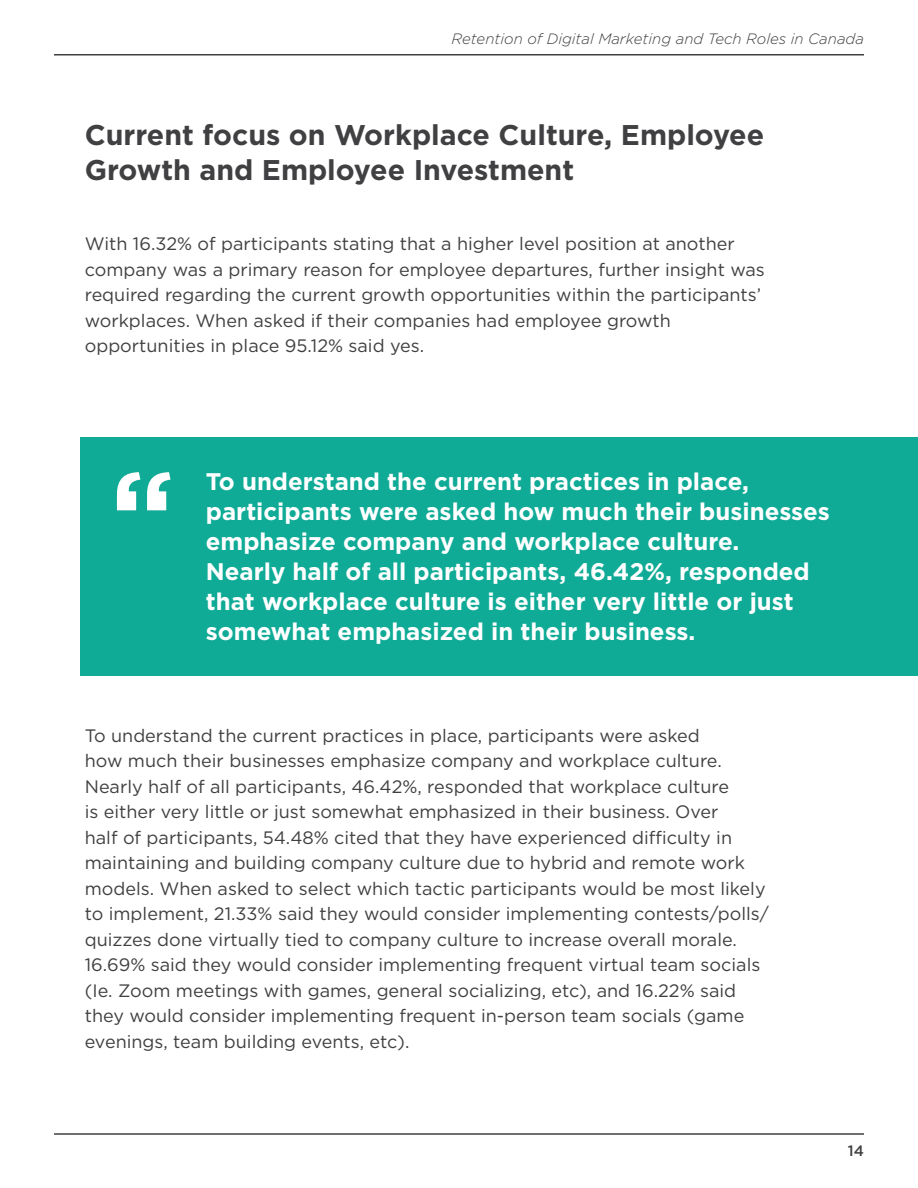
<style>
.page{position:relative;width:918px;height:1188px;background:#fff}
.page>*{position:absolute;margin:0;border:0;box-sizing:border-box;transform-origin:0 0}
.t1{font:700 118.5px "Gotham";color:#fff}
.t2{font:700 28.5px/34.2px "Gotham";color:#404042}
.body{font:700 24px/30px "Gotham";color:#fff}
.body-2{font:18px/25.5px "Gotham";color:#404042}
.t3{font:italic 300 15px "Gotham";color:#404042}
.t4{font:500 15px "Gotham";color:#404042}
</style>
<div class="page">
<hr style="left:54px;top:1133px;width:810px;height:2px;background:#404042">
<hr style="left:54px;top:54px;width:810px;height:2px;background:#404042">
<div style="left:81px;top:438px;width:837px;height:238px;background:#0fab96"></div>
<p class="t3" style="left:451px;top:29px;width:414px">Retention of Digital Marketing and Tech Roles in Canada</p>
<p class="t2" style="left:85px;top:118px;width:681px">Current focus on Workplace Culture, Employee<br>Growth and Employee Investment</p>
<p class="body-2" style="left:85px;top:231px;width:682px">With 16.32% of participants stating that a higher level position at another company was a primary reason for employee departures, further insight was required regarding the current growth opportunities within the participants’ workplaces. When asked if their companies had employee growth opportunities in place 95.12% said yes.</p>
<p class="t1" style="left:110px;top:435px;width:65px">“</p>
<p class="body" style="left:206px;top:466px;width:626px">To understand the current practices in place, participants were asked how much their businesses emphasize company and workplace culture.<br>Nearly half of all participants, 46.42%, responded that workplace culture is either very little or just somewhat emphasized in their business.</p>
<p class="body-2" style="left:85px;top:722px;width:686px">To understand the current practices in place, participants were asked<br>how much their businesses emphasize company and workplace culture.<br>Nearly half of all participants, 46.42%, responded that workplace culture<br>is either very little or just somewhat emphasized in their business. Over<br>half of participants, 54.48% cited that they have experienced difficulty in maintaining and building company culture due to hybrid and remote work models. When asked to select which tactic participants would be most likely to implement, 21.33% said they would consider implementing contests/polls/ quizzes done virtually tied to company culture to increase overall morale.<br>16.69% said they would consider implementing frequent virtual team socials (Ie. Zoom meetings with games, general socializing, etc), and 16.22% said they would consider implementing frequent in-person team socials (game evenings, team building events, etc).</p>
<p class="t4" style="left:848px;top:1141px;width:18px">14</p>
</div>
